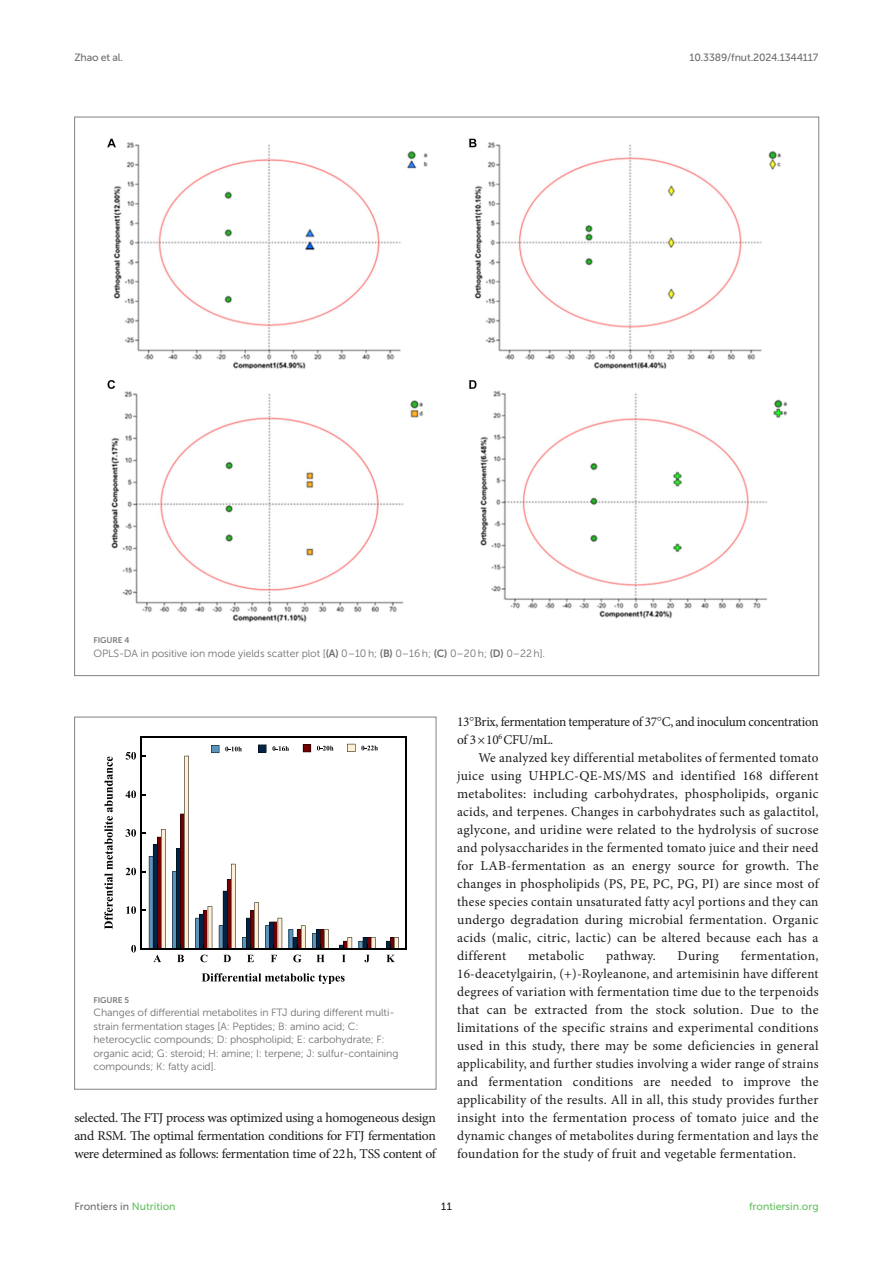
<style>
.page{position:relative;width:893px;height:1263px;background:#fff}
.page>*{position:absolute;margin:0;border:0;box-sizing:border-box;transform-origin:0 0}
.TEXT{font:13.5px/18px "Minion Pro";letter-spacing:.02em;color:#1b1c1b;text-align:justify}
.TEXT_FLUSH{font:13.5px/18px "Minion Pro";letter-spacing:-.02em;color:#1b1c1b;text-align:justify}
.FIG_LEG{font:10.5px/13.5px "Museo Sans 300";letter-spacing:-.01em;color:#706f70}
.t1{font:10.5px "Museo Sans 500";letter-spacing:-.015em;color:#706f70}
.t2{font:10.5px "Museo Sans 500";color:#65c161}
.t3{font:10.5px "Museo Sans 500";color:#1b1c1b}
.FIG_HD{font:8.25px "Museo Sans 700";letter-spacing:-.01em;color:#7e7f7f}
.s1{font-family:"Museo Sans 700"}
.s2{font-family:"STIX"}
.s3{color:#65c161}
</style>
<div class="page">
<img style="left:107px;top:138px;width:681px;height:485px">
<svg style="left:172px;top:756px;width:17px;height:192px"></svg>
<svg style="left:219px;top:864px;width:17px;height:84px"></svg>
<svg style="left:242px;top:902px;width:17px;height:46px"></svg>
<svg style="left:265px;top:918px;width:17px;height:30px"></svg>
<svg style="left:312px;top:929px;width:17px;height:19px"></svg>
<svg style="left:339px;top:937px;width:13px;height:11px"></svg>
<svg style="left:359px;top:937px;width:16px;height:11px"></svg>
<svg style="left:386px;top:937px;width:13px;height:11px"></svg>
<hr style="left:140px;top:736px;width:266px;height:1px;background:#000">
<hr style="left:140px;top:948px;width:266px;height:2px;background:#000">
<hr style="left:140px;top:736px;width:2px;height:214px;background:#000">
<hr style="left:405px;top:736px;width:1px;height:214px;background:#000">
<svg style="left:177px;top:955px;width:7px;height:7px"></svg>
<svg style="left:195px;top:906px;width:17px;height:56px"></svg>
<svg style="left:223px;top:955px;width:8px;height:7px"></svg>
<svg style="left:247px;top:955px;width:7px;height:7px"></svg>
<svg style="left:271px;top:955px;width:6px;height:7px"></svg>
<svg style="left:289px;top:925px;width:17px;height:37px"></svg>
<svg style="left:316px;top:955px;width:9px;height:7px"></svg>
<svg style="left:342px;top:955px;width:4px;height:7px"></svg>
<svg style="left:364px;top:955px;width:5px;height:7px"></svg>
<svg style="left:386px;top:955px;width:9px;height:7px"></svg>
<svg style="left:125px;top:829px;width:41px;height:133px"></svg>
<svg style="left:126px;top:790px;width:19px;height:8px"></svg>
<svg style="left:126px;top:752px;width:19px;height:7px"></svg>
<svg style="left:104px;top:756px;width:9px;height:173px"></svg>
<svg style="left:202px;top:973px;width:143px;height:11px"></svg>
<svg style="left:211px;top:745px;width:8px;height:8px"></svg>
<svg style="left:225px;top:746px;width:17px;height:5px"></svg>
<svg style="left:258px;top:744px;width:31px;height:9px"></svg>
<svg style="left:303px;top:744px;width:8px;height:8px"></svg>
<svg style="left:317px;top:746px;width:16px;height:5px"></svg>
<svg style="left:347px;top:744px;width:8px;height:8px"></svg>
<svg style="left:361px;top:745px;width:17px;height:5px"></svg>
<div style="left:74px;top:717px;width:362px;height:372px;border:1px solid #808285"></div>
<p class="t1" style="left:74px;top:51px;width:50px">Zhao et al.</p>
<p class="t1" style="left:689px;top:51px;width:131px">10.3389/fnut.2024.1344117</p>
<p class="FIG_HD" style="left:94px;top:636px;width:37px">FIGURE 4</p>
<p class="FIG_LEG" style="left:94px;top:646px;width:453px">OPLS-DA in positive ion mode yields scatter plot [<span class="s1">(A)</span> 0–10 h; <span class="s1">(B)</span> 0–16 h; <span class="s1">(C)</span> 0–20 h; <span class="s1">(D)</span> 0–22 h].</p>
<p class="FIG_HD" style="left:94px;top:995px;width:37px">FIGURE 5</p>
<p class="FIG_LEG" style="left:94px;top:1006px;width:306px">Changes of differential metabolites in FTJ during different multi&shy;strain fermentation stages [A: Peptides; B: amino acid; C: heterocyclic compounds; D: phospholipid; E: carbohydrate; F: organic acid; G: steroid; H: amine; I: terpene; J: sulfur-containing compounds; K: fatty acid].</p>
<p class="TEXT_FLUSH" style="left:74px;top:1109px;width:363px">selected. The FTJ process was optimized using a homogeneous design and RSM. The optimal fermentation conditions for FTJ fermentation were determined as follows: fermentation time of 22h, TSS content of</p>
<p class="TEXT_FLUSH" style="left:457px;top:713px;width:363px">13<span class="s2">°</span>Brix, fermentation temperature of 37<span class="s2">°</span>C, and inoculum concentration of 3×10<sup>6</sup> CFU/mL.</p>
<p class="TEXT" style="left:457px;top:749px;width:363px;text-indent:21px">We analyzed key differential metabolites of fermented tomato juice using UHPLC-QE-MS/MS and identified 168 different metabolites: including carbohydrates, phospholipids, organic acids, and terpenes. Changes in carbohydrates such as galactitol, aglycone, and uridine were related to the hydrolysis of sucrose and polysaccharides in the fermented tomato juice and their need for LAB-fermentation as an energy source for growth. The changes in phospholipids (PS, PE, PC, PG, PI) are since most of these species contain unsaturated fatty acyl portions and they can undergo degradation during microbial fermentation. Organic acids (malic, citric, lactic) can be altered because each has a different</p>
<p class="TEXT" style="left:457px;top:947px;width:363px;text-indent:284px">fermentation, 16-deacetylgairin, (+)-Royleanone, and artemisinin have different degrees of variation with fermentation time due to the terpenoids that can be extracted from the stock solution. Due to the limitations of the specific strains and experimental conditions used in this study, there may be some deficiencies in general applicability, and further studies involving a wider range of strains and fermentation conditions are needed to improve the applicability of the results. All in all, this study provides further insight into the fermentation process of tomato juice and the dynamic changes of metabolites during fermentation and lays the foundation for the study of fruit and vegetable fermentation.</p>
<p class="TEXT" style="left:528px;top:947px;width:58px">metabolic</p>
<p class="TEXT" style="left:606px;top:947px;width:51px">pathway.</p>
<p class="TEXT" style="left:678px;top:947px;width:43px">During</p>
<p class="t1" style="left:74px;top:1200px;width:103px">Frontiers in <span class="s3">Nutrition</span></p>
<p class="t3" style="left:441px;top:1200px;width:12px">11</p>
<p class="t2" style="left:749px;top:1200px;width:71px">frontiersin.org</p>
</div>
